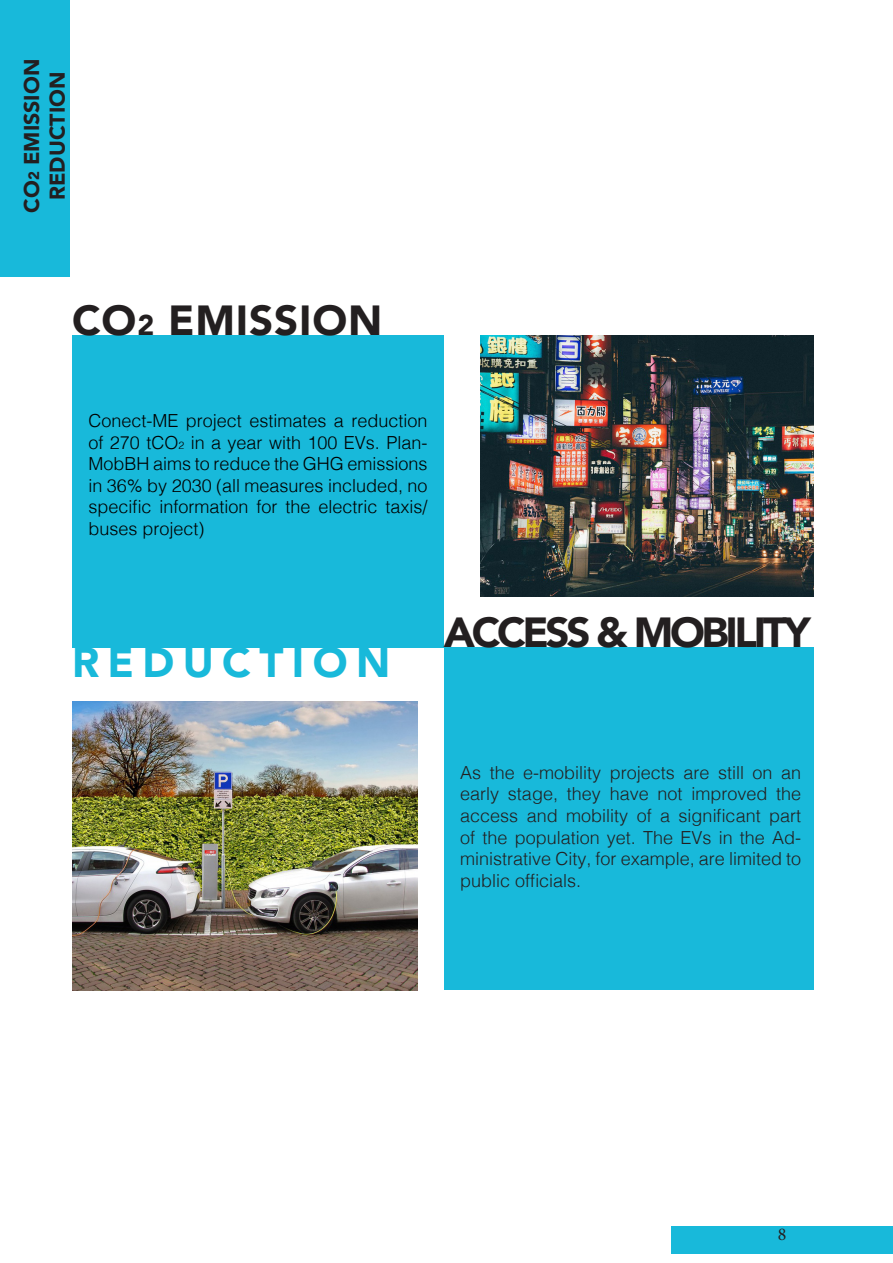
<style>
.page{position:relative;width:893px;height:1263px;background:#fff}
.page>*{position:absolute;margin:0;border:0;box-sizing:border-box;transform-origin:0 0}
.t1{font:900 42px "Avenir";letter-spacing:-.08em;color:#231f20}
.t2{font:900 42px "Avenir";letter-spacing:.02em;color:#231f20}
.t3{font:900 42px "Avenir";letter-spacing:.2em;color:#18b9da}
.t4{font:900 21.45px "Avenir";color:#231f20}
.t5{font:300 18px/21.6px "Helvetica";color:#231f20;text-align:justify}
.t6{font:300 18px/21.6px "Helvetica";color:#000;text-align:justify}
.t7{font:18px "Minion Pro";color:#231f20}
.s1{font-size:15px}
.s2{font-size:28.5px}
.s3{font-size:10.5px}
</style>
<div class="page">
<div style="left:444px;top:648px;width:369px;height:342px;background:#18b9da"></div>
<div style="left:72px;top:335px;width:372px;height:313px;background:#18b9da"></div>
<img style="left:481px;top:335px;width:332px;height:261px">
<img style="left:72px;top:701px;width:346px;height:289px">
<div style="left:672px;top:1227px;width:221px;height:27px;background:#18b9da"></div>
<div style="left:0;top:0;width:69px;height:277px;background:#18b9da"></div>
<p class="t4" style="left:13px;top:213px;width:155px;rotate:-90deg">CO<span class="s1">2</span> EMISSION</p>
<p class="t4" style="left:39px;top:200px;width:130px;rotate:-90deg">REDUCTION</p>
<p class="t2" style="left:72px;top:284px;width:312px">CO<span class="s2">2</span> EMISSION</p>
<p class="t6" style="left:88px;top:408px;width:340px">Conect-ME project estimates a reduction of 270 tCO<span class="s3">2</span> in a year with 100 EVs. Plan-MobBH aims to reduce the GHG emissions in 36% by 2030 (all measures included, no specific information for the electric taxis/ buses project)</p>
<p class="t3" style="left:72px;top:627px;width:320px">REDUCTION</p>
<p class="t1" style="left:444px;top:596px;width:368px">ACCESS &amp; MOBILITY</p>
<p class="t5" style="left:460px;top:760px;width:343px">As the e-mobility projects are still on an early stage, they have not improved the access and mobility of a significant part of the population yet. The EVs in the Ad&shy;ministrative City, for example, are limited to public officials.</p>
<p class="t7" style="left:778px;top:1222px;width:10px">8</p>
</div>
